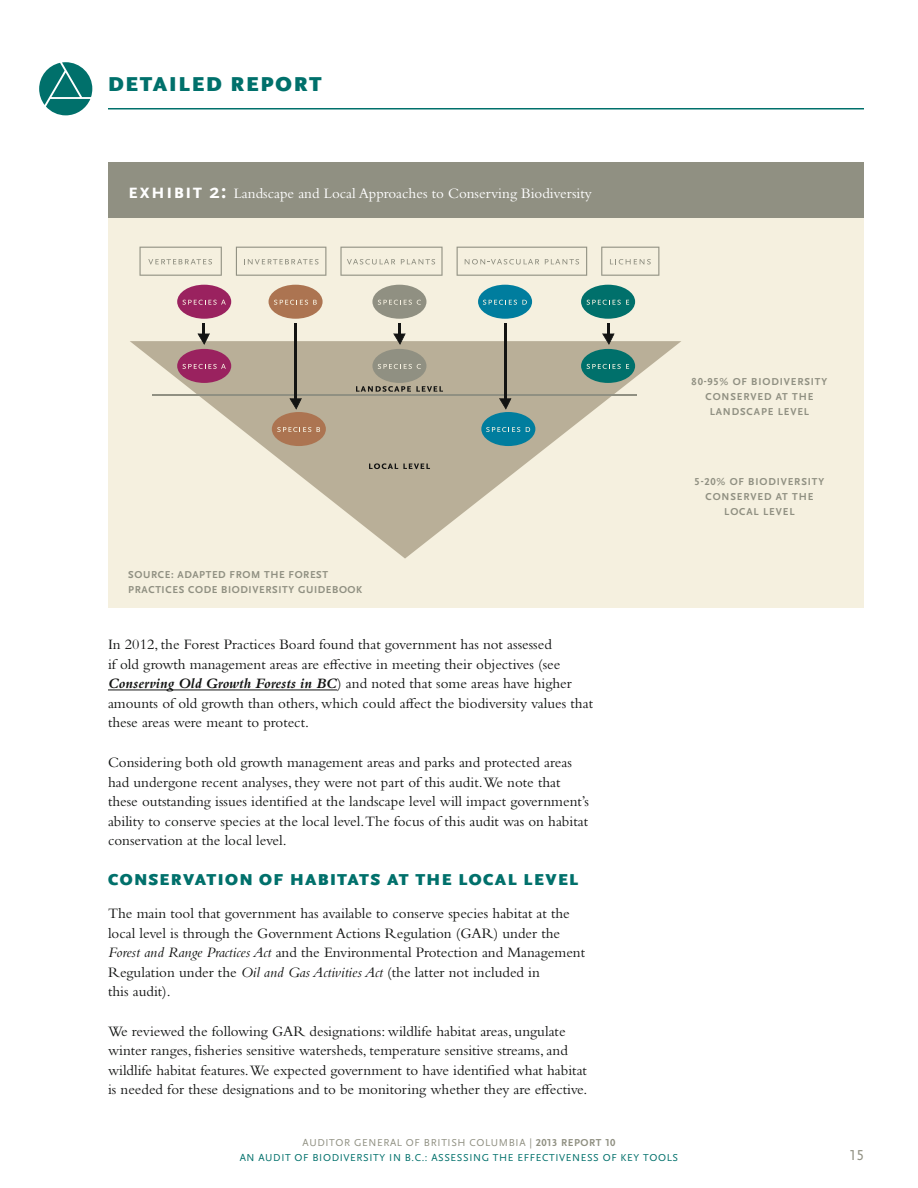
<style>
.page{position:relative;width:918px;height:1188px;background:#fff}
.page>*{position:absolute;margin:0;border:0;box-sizing:border-box;transform-origin:0 0}
.t1{font:900 21px "Scala Sans OT";letter-spacing:.085em;color:#00706b}
.t2{font:900 16.5px "Scala Sans OT";letter-spacing:.085em;color:#00706b}
.t3{font:15px/19.5px "Bembo Std";color:#131413}
.t4{font:15px "Bembo Std";color:#fff}
.t5{font:15px "Scala Sans OT";color:#909082}
.t6{font:10.5px/15px "Scala Sans OT";letter-spacing:.06em;color:#00706b;text-align:center}
.t7{font:700 10.5px/15px "Scala Sans OT";letter-spacing:.085em;color:#909082;text-align:center}
.t8{font:700 10.5px/15px "Scala Sans OT";letter-spacing:.06em;color:#909082}
.s1{font-family:"Scala Sans OT";font-weight:700;font-size:21px}
.s2{font-weight:700;font-style:italic}
.s3{font-style:italic}
.s4{color:#909082}
.s5{font-weight:700;color:#909082}
</style>
<div class="page">
<svg style="left:39px;top:62px;width:53px;height:53px"></svg>
<hr style="left:108px;top:108px;width:756px;height:2px;background:#00706b">
<hr style="left:108px;top:690px;width:229px;height:1px;background:#131413">
<div style="left:108px;top:218px;width:756px;height:390px;background:#f5f0df"></div>
<div style="left:108px;top:162px;width:756px;height:56px;background:#909082"></div>
<svg style="left:130px;top:341px;width:551px;height:218px"></svg>
<svg style="left:601px;top:247px;width:58px;height:29px"></svg>
<svg style="left:457px;top:247px;width:130px;height:29px"></svg>
<svg style="left:340px;top:247px;width:103px;height:29px"></svg>
<svg style="left:236px;top:247px;width:90px;height:29px"></svg>
<svg style="left:140px;top:247px;width:82px;height:29px"></svg>
<div style="left:478px;top:285px;width:54px;height:34px;background:#007d9e;border-radius:50%"></div>
<svg style="left:483px;top:300px;width:44px;height:5px"></svg>
<div style="left:581px;top:285px;width:54px;height:34px;background:#00706b;border-radius:50%"></div>
<svg style="left:587px;top:300px;width:42px;height:5px"></svg>
<div style="left:372px;top:285px;width:54px;height:34px;background:#909082;border-radius:50%"></div>
<svg style="left:378px;top:300px;width:43px;height:5px"></svg>
<div style="left:269px;top:285px;width:54px;height:34px;background:#ac7451;border-radius:50%"></div>
<svg style="left:274px;top:300px;width:43px;height:5px"></svg>
<div style="left:177px;top:285px;width:54px;height:34px;background:#9a225f;border-radius:50%"></div>
<svg style="left:182px;top:300px;width:44px;height:5px"></svg>
<div style="left:581px;top:349px;width:54px;height:34px;background:#00706b;border-radius:50%"></div>
<svg style="left:587px;top:364px;width:42px;height:5px"></svg>
<div style="left:372px;top:349px;width:54px;height:34px;background:#909082;border-radius:50%"></div>
<svg style="left:378px;top:364px;width:43px;height:5px"></svg>
<div style="left:481px;top:412px;width:54px;height:34px;background:#007d9e;border-radius:50%"></div>
<svg style="left:486px;top:427px;width:34px;height:5px"></svg>
<svg style="left:526px;top:427px;width:4px;height:5px"></svg>
<div style="left:272px;top:412px;width:54px;height:34px;background:#ac7451;border-radius:50%"></div>
<svg style="left:277px;top:427px;width:34px;height:5px"></svg>
<svg style="left:317px;top:427px;width:3px;height:5px"></svg>
<div style="left:177px;top:349px;width:54px;height:34px;background:#9a225f;border-radius:50%"></div>
<svg style="left:182px;top:364px;width:44px;height:5px"></svg>
<hr style="left:152px;top:395px;width:484px;height:1px;background:#909082">
<svg style="left:602px;top:324px;width:13px;height:21px"></svg>
<hr style="left:398px;top:324px;width:3px;height:17px;background:#131413">
<svg style="left:393px;top:333px;width:13px;height:12px"></svg>
<svg style="left:198px;top:324px;width:12px;height:21px"></svg>
<hr style="left:295px;top:324px;width:2px;height:81px;background:#131413">
<svg style="left:290px;top:398px;width:12px;height:12px"></svg>
<hr style="left:504px;top:324px;width:2px;height:81px;background:#131413">
<svg style="left:499px;top:398px;width:12px;height:12px"></svg>
<svg style="left:369px;top:463px;width:61px;height:6px"></svg>
<svg style="left:356px;top:386px;width:87px;height:6px"></svg>
<h1 class="t1" style="left:108px;top:76px;width:215px">DETAILED REPORT</h1>
<p class="t4" style="left:128px;top:187px;width:465px"><span class="s1">exhibit 2:</span> Landscape and Local Approaches to Conserving Biodiversity</p>
<p class="t7" style="left:692px;top:375px;width:137px">80-95% OF BIODIVERSITY<br>CONSERVED AT THE<br>LANDSCAPE LEVEL</p>
<p class="t7" style="left:695px;top:476px;width:131px">5-20% OF BIODIVERSITY<br>CONSERVED AT THE<br>LOCAL LEVEL</p>
<p class="t8" style="left:128px;top:568px;width:235px">SOURCE: ADAPTED FROM THE FOREST<br>PRACTICES CODE BIODIVERSITY GUIDEBOOK</p>
<p class="t3" style="left:108px;top:636px;width:487px">In 2012, the Forest Practices Board found that government has not assessed<br>if old growth management areas are effective in meeting their objectives (see <span class="s2">Conserving Old Growth Forests in BC</span>) and noted that some areas have higher amounts of old growth than others, which could affect the biodiversity values that these areas were meant to protect.</p>
<p class="t3" style="left:108px;top:754px;width:482px">Considering both old growth management areas and parks and protected areas had undergone recent analyses, they were not part of this audit.We note that these outstanding issues identified at the landscape level will impact government’s ability to conserve species at the local level.The focus of this audit was on habitat conservation at the local level.</p>
<p class="t2" style="left:108px;top:874px;width:472px">CONSERVATION OF HABITATS AT THE LOCAL LEVEL</p>
<p class="t3" style="left:108px;top:905px;width:479px">The main tool that government has available to conserve species habitat at the local level is through the Government Actions Regulation (GAR) under the <span class="s3">Forest and Range Practices Act</span> and the Environmental Protection and Management Regulation under the <span class="s3">Oil and Gas Activities Act</span> (the latter not included in<br>this audit).</p>
<p class="t3" style="left:108px;top:1023px;width:481px">We reviewed the following GAR designations: wildlife habitat areas, ungulate winter ranges, fisheries sensitive watersheds, temperature sensitive streams, and wildlife habitat features.We expected government to have identified what habitat is needed for these designations and to be monitoring whether they are effective.</p>
<p class="t6" style="left:240px;top:1136px;width:440px"><span class="s4">AUDITOR GENERAL OF BRITISH COLUMBIA |</span> <span class="s5">2013 REPORT 10<br></span>AN AUDIT OF BIODIVERSITY IN B.C.: ASSESSING THE EFFECTIVENESS OF KEY TOOLS</p>
<p class="t5" style="left:850px;top:1149px;width:16px">15</p>
</div>
